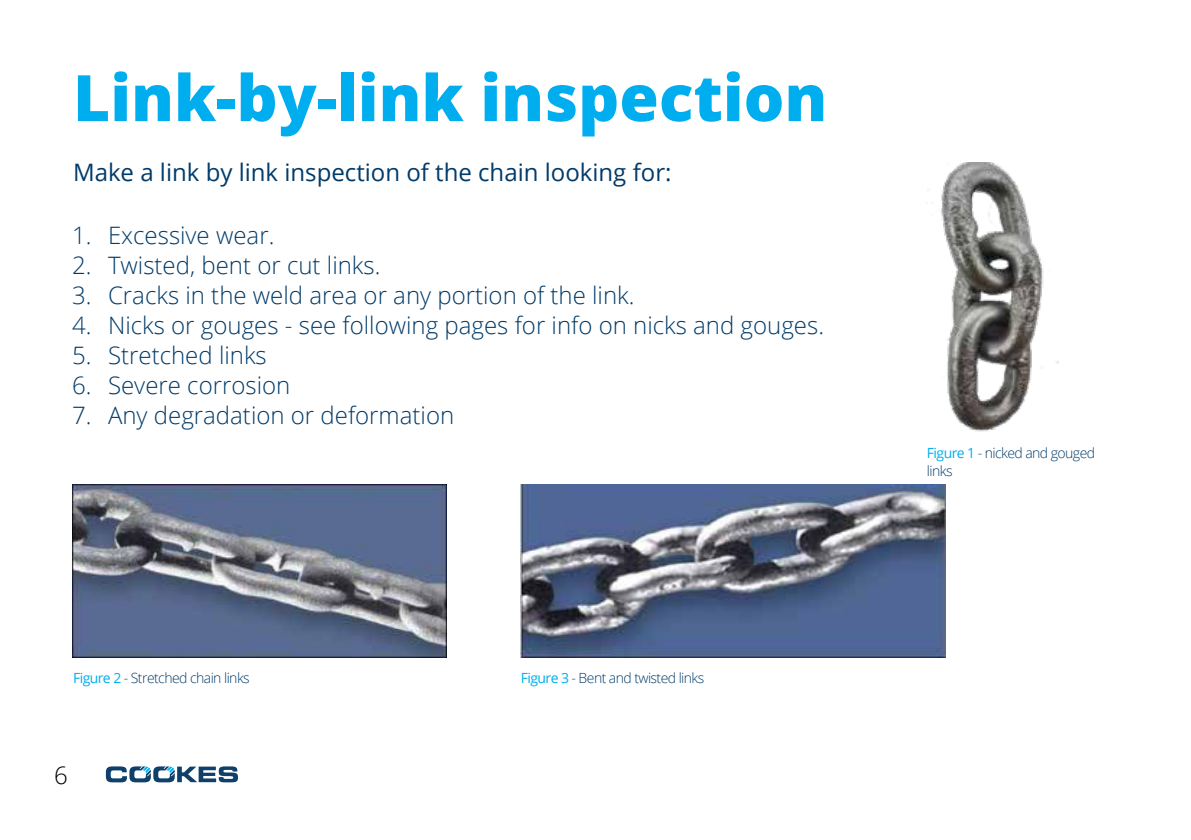
<style>
.page{position:relative;width:1191px;height:840px;background:#fff}
.page>*{position:absolute;margin:0;border:0;box-sizing:border-box;transform-origin:0 0}
.t1{font:800 64px "Open Sans";color:#00aeef}
.t2{font:300 24px "Open Sans";color:#003b6a}
.t3{font:24px "Open Sans";color:#003b6a}
.t4{font:300 24px "Open Sans";color:#000}
.t5{font:300 14px/18px "Open Sans";letter-spacing:-.04em;color:#003b6a}
.s1{font-weight:400;color:#00aeef}
</style>
<div class="page">
<svg style="left:106px;top:766px;width:132px;height:16px"></svg>
<img style="left:927px;top:163px;width:132px;height:269px">
<img style="left:72px;top:484px;width:374px;height:173px">
<img style="left:521px;top:484px;width:424px;height:173px">
<h1 class="t1" style="left:73px;top:49px;width:756px">Link-by-link inspection</h1>
<p class="t3" style="left:73px;top:156px;width:600px">Make a link by link inspection of the chain looking for:</p>
<p class="t2" style="left:72px;top:218px;width:204px">1. Excessive wear.</p>
<p class="t2" style="left:72px;top:248px;width:310px">2. Twisted, bent or cut links.</p>
<p class="t2" style="left:72px;top:278px;width:564px">3. Cracks in the weld area or any portion of the link.</p>
<p class="t2" style="left:72px;top:308px;width:753px">4. Nicks or gouges - see following pages for info on nicks and gouges.</p>
<p class="t2" style="left:72px;top:338px;width:196px">5. Stretched links</p>
<p class="t2" style="left:72px;top:368px;width:220px">6. Severe corrosion</p>
<p class="t2" style="left:72px;top:398px;width:384px">7. Any degradation or deformation</p>
<p class="t5" style="left:73px;top:668px;width:178px"><span class="s1">Figure 2</span> - Stretched chain links</p>
<p class="t5" style="left:521px;top:668px;width:185px"><span class="s1">Figure 3</span> - Bent and twisted links</p>
<p class="t4" style="left:54px;top:758px;width:15px">6</p>
<p class="t5" style="left:927px;top:443px;width:170px"><span class="s1">Figure 1</span> - nicked and gouged links</p>
</div>
